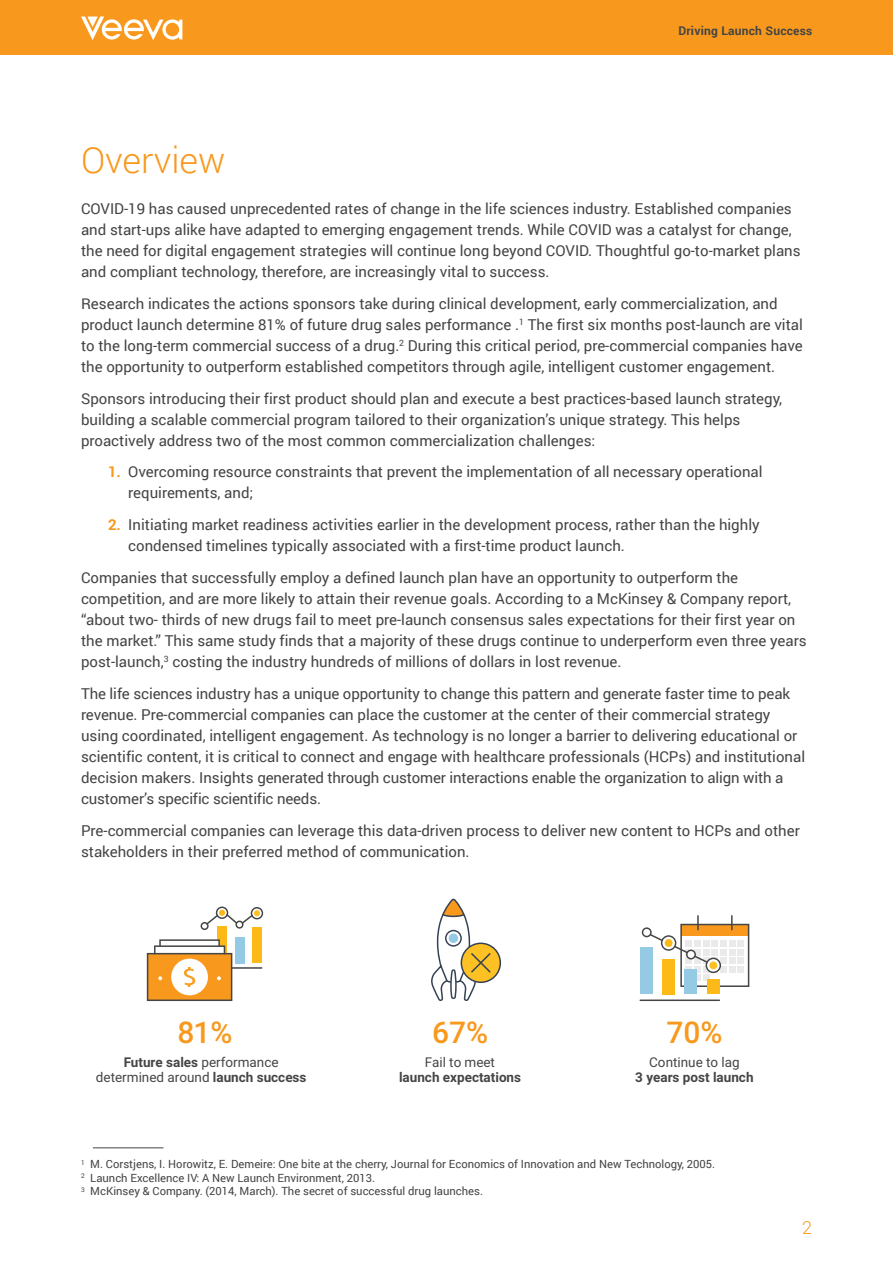
<style>
.page{position:relative;width:893px;height:1263px;background:#fff}
.page>*{position:absolute;margin:0;border:0;box-sizing:border-box;transform-origin:0 0}
.t1{font:300 36px "Roboto";color:#f8991d}
.t2{font:500 30px "Roboto";color:#f8991d}
.t3{font:300 18px "Roboto";color:#f8991d}
.t4{font:15px/21px "Roboto";color:#444}
.t5{font:13.5px/15px "Roboto";color:#454545;text-align:center}
.t6{font:700 13.5px "Roboto";color:#454545}
.t7{font:700 12px "Roboto";letter-spacing:.02em;color:#444}
.t8{font:11.25px/13.5px "Roboto";color:#444}
.s1{font-weight:700;color:#f8991d}
.s2{font-weight:700}
</style>
<div class="page">
<div style="left:0;top:0;width:893px;height:54px;background:#f8991d"></div>
<svg style="left:81px;top:17px;width:101px;height:23px"></svg>
<hr style="left:209px;top:967px;width:53px;height:2px;background:#454546">
<div style="left:252px;top:927px;width:10px;height:36px;background:#fcb918"></div>
<div style="left:217px;top:927px;width:10px;height:36px;background:#fcb918"></div>
<div style="left:235px;top:937px;width:9px;height:26px;background:#94cae4"></div>
<svg style="left:201px;top:906px;width:62px;height:24px"></svg>
<svg style="left:147px;top:939px;width:85px;height:62px"></svg>
<svg style="left:431px;top:898px;width:70px;height:103px"></svg>
<hr style="left:639px;top:999px;width:81px;height:2px;background:#454546">
<div style="left:640px;top:947px;width:12px;height:47px;background:#94cae4"></div>
<div style="left:707px;top:979px;width:12px;height:15px;background:#fcb918"></div>
<div style="left:663px;top:959px;width:12px;height:35px;background:#fcb918"></div>
<div style="left:685px;top:969px;width:12px;height:25px;background:#94cae4"></div>
<svg style="left:642px;top:915px;width:107px;height:72px"></svg>
<div style="left:665px;top:939px;width:8px;height:8px;background:#fcb918;border-radius:50%"></div>
<hr style="left:93px;top:1147px;width:70px;height:1px;background:#444">
<p class="t7" style="left:678px;top:22px;width:136px">Driving Launch Success</p>
<h1 class="t1" style="left:81px;top:135px;width:146px">Overview</h1>
<p class="t4" style="left:81px;top:198px;width:721px">COVID-19 has caused unprecedented rates of change in the life sciences industry. Established companies and start-ups alike have adapted to emerging engagement trends. While COVID was a catalyst for change, the need for digital engagement strategies will continue long beyond COVID. Thoughtful go-to-market plans and compliant technology, therefore, are increasingly vital to success.</p>
<p class="t4" style="left:81px;top:292px;width:723px">Research indicates the actions sponsors take during clinical development, early commercialization, and product launch determine 81% of future drug sales performance .<sup>1</sup> The first six months post-launch are vital to the long-term commercial success of a drug.<sup>2</sup> During this critical period, pre-commercial companies have the opportunity to outperform established competitors through agile, intelligent customer engagement.</p>
<p class="t4" style="left:81px;top:387px;width:702px">Sponsors introducing their first product should plan and execute a best practices-based launch strategy, building a scalable commercial program tailored to their organization’s unique strategy. This helps proactively address two of the most common commercialization challenges:</p>
<p class="t4" style="left:128px;top:461px;width:636px;text-indent:-20px"><span class="s1">1.</span> Overcoming resource constraints that prevent the implementation of all necessary operational requirements, and;</p>
<p class="t4" style="left:128px;top:514px;width:633px;text-indent:-20px"><span class="s1">2.</span> Initiating market readiness activities earlier in the development process, rather than the highly condensed timelines typically associated with a first-time product launch.</p>
<p class="t4" style="left:81px;top:567px;width:727px">Companies that successfully employ a defined launch plan have an opportunity to outperform the competition, and are more likely to attain their revenue goals. According to a McKinsey &amp; Company report, “about two- thirds of new drugs fail to meet pre-launch consensus sales expectations for their first year on the market.” This same study finds that a majority of these drugs continue to underperform even three years post-launch,<sup>3</sup> costing the industry hundreds of millions of dollars in lost revenue.</p>
<p class="t4" style="left:81px;top:682px;width:726px">The life sciences industry has a unique opportunity to change this pattern and generate faster time to peak revenue. Pre-commercial companies can place the customer at the center of their commercial strategy using coordinated, intelligent engagement. As technology is no longer a barrier to delivering educational or scientific content, it is critical to connect and engage with healthcare professionals (HCPs) and institutional decision makers. Insights generated through customer interactions enable the organization to align with a customer’s specific scientific needs.</p>
<p class="t4" style="left:81px;top:819px;width:720px">Pre-commercial companies can leverage this data-driven process to deliver new content to HCPs and other stakeholders in their preferred method of communication.</p>
<h2 class="t2" style="left:178px;top:1015px;width:56px">81%</h2>
<p class="t5" style="left:96px;top:1056px;width:212px"><span class="s2">Future sales</span> performance determined around <span class="s2">launch success</span></p>
<h2 class="t2" style="left:432px;top:1015px;width:58px">67%</h2>
<p class="t5" style="left:425px;top:1056px;width:72px">Fail to meet</p>
<p class="t6" style="left:399px;top:1072px;width:124px">launch expectations</p>
<h2 class="t2" style="left:666px;top:1015px;width:58px">70%</h2>
<p class="t5" style="left:649px;top:1056px;width:92px">Continue to lag</p>
<p class="t6" style="left:635px;top:1072px;width:120px">3 years post launch</p>
<p class="t8" style="left:81px;top:1157px;width:636px"><sup>1</sup> M. Corstjens, I. Horowitz, E. Demeire: One bite at the cherry, Journal for Economics of Innovation and New Technology, 2005.<br><sup>2</sup> Launch Excellence IV: A New Launch Environment, 2013.<br><sup>3</sup> McKinsey &amp; Company. (2014, March). The secret of successful drug launches.</p>
<p class="t3" style="left:802px;top:1215px;width:11px">2</p>
</div>
